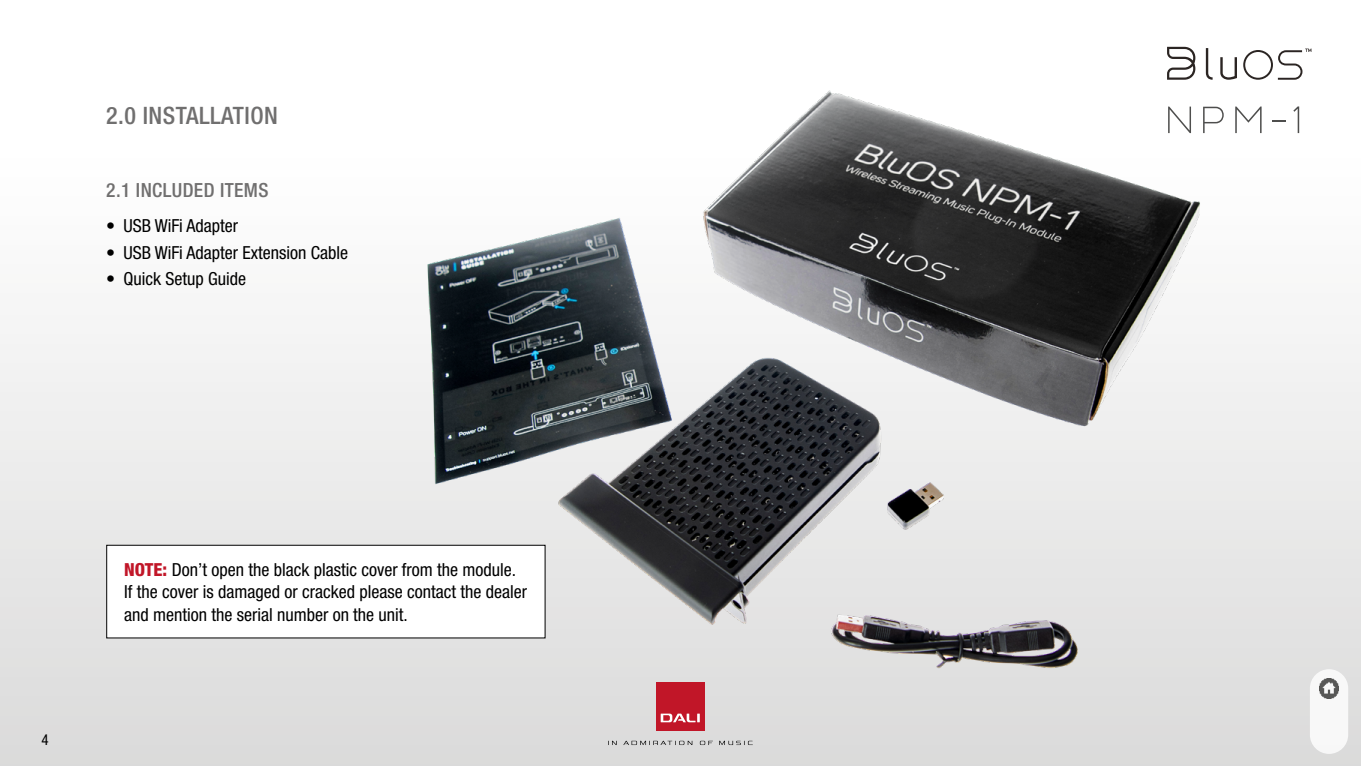
<style>
.page{position:relative;width:1361px;height:766px;background:#fff}
.page>*{position:absolute;margin:0;border:0;box-sizing:border-box;transform-origin:0 0}
.t1{font:500 condensed 24px "Helvetica Neue LT Std";letter-spacing:.02em;color:#706f6f}
.t2{font:500 condensed 19.5px "Helvetica Neue LT Std";letter-spacing:.02em;color:#706f6f}
.t3{font:condensed 18px/22.5px "Helvetica Neue LT Std";color:#000}
.t4{font:condensed 15px "Helvetica Neue LT Std";color:#000}
.s1{font-weight:800;color:#c11628}
</style>
<div class="page">
<div style="left:0;top:150px;width:1361px;height:615px;background:linear-gradient(to bottom,#fff,#d9d9d9)"></div>
<svg style="left:1220px;top:108px;width:3px;height:14px"></svg>
<svg style="left:1272px;top:120px;width:13px;height:1px"></svg>
<svg style="left:1293px;top:106px;width:6px;height:27px"></svg>
<svg style="left:1235px;top:106px;width:26px;height:27px"></svg>
<svg style="left:1243px;top:49px;width:68px;height:31px"></svg>
<svg style="left:1220px;top:57px;width:17px;height:23px"></svg>
<svg style="left:1206px;top:48px;width:3px;height:27px"></svg>
<svg style="left:1167px;top:47px;width:28px;height:28px"></svg>
<div style="left:107px;top:545px;width:438px;height:92px;background:#fff"></div>
<img style="left:407px;top:75px;width:813px;height:605px">
<svg style="left:608px;top:740px;width:8px;height:4px"></svg>
<svg style="left:719px;top:740px;width:34px;height:4px"></svg>
<svg style="left:623px;top:740px;width:69px;height:4px"></svg>
<svg style="left:700px;top:740px;width:13px;height:4px"></svg>
<div style="left:656px;top:681px;width:48px;height:49px;background:#c11628"></div>
<svg style="left:661px;top:713px;width:39px;height:9px"></svg>
<div style="left:1310px;top:669px;width:38px;height:84px;background:#f8f8f8;border-radius:19px"></div>
<img style="left:1319px;top:678px;width:19px;height:20px">
<h1 class="t1" style="left:106px;top:101px;width:173px">2.0 INSTALLATION</h1>
<p class="t2" style="left:106px;top:179px;width:164px">2.1 INCLUDED ITEMS</p>
<p class="t3" style="left:106px;top:214px;width:133px">• USB WiFi Adapter</p>
<p class="t3" style="left:106px;top:241px;width:243px">• USB WiFi Adapter Extension Cable</p>
<p class="t3" style="left:106px;top:267px;width:141px">• Quick Setup Guide</p>
<p class="t4" style="left:41px;top:730px;width:9px">4</p>
<p class="t3" style="left:124px;top:557px;width:404px"><span class="s1">NOTE:</span> Don’t open the black plastic cover from the module.<br>If the cover is damaged or cracked please contact the dealer and mention the serial number on the unit.</p>
</div>
